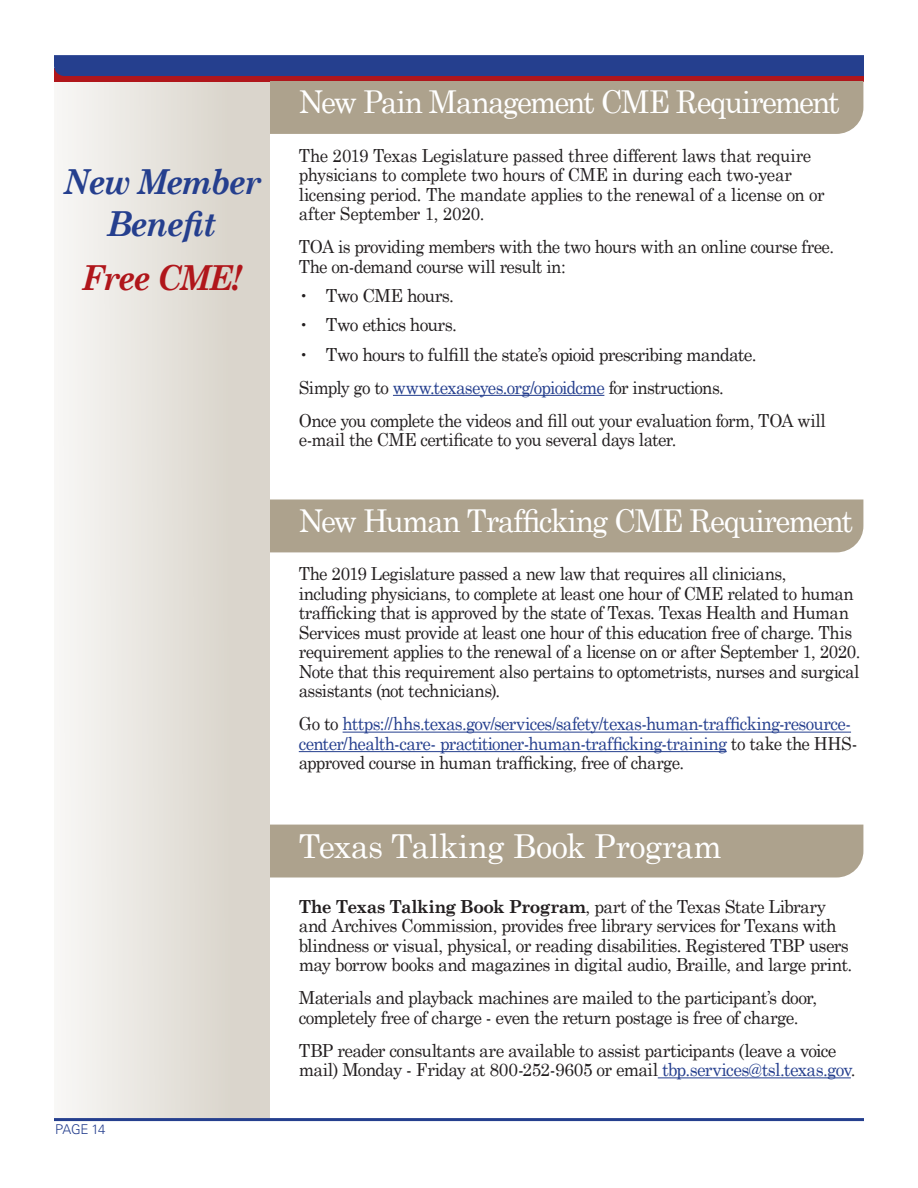
<style>
.page{position:relative;width:918px;height:1188px;background:#fff}
.page>*{position:absolute;margin:0;border:0;box-sizing:border-box;transform-origin:0 0}
.t1{font:italic 700 34.5px/41.4px "Century Schoolbook";letter-spacing:-.04em;color:#253f8e;text-align:center;scale:.93 1}
.t2{font:italic 700 34.5px "Century Schoolbook";letter-spacing:-.04em;color:#b0161b;scale:.93 1}
.t3{font:33px "Century Schoolbook";letter-spacing:-.015em;color:#fff}
.t4{font:31.5px "Century Schoolbook";letter-spacing:-.055em;color:#fff;scale:.95 1}
.t5{font:18px/19.5px "Century Schoolbook";letter-spacing:-.035em;color:#231f20;scale:.94 1}
.t6{font:18px/19.5px "Century Schoolbook";letter-spacing:-.035em;color:#231f20;scale:.96 1}
.t7{font:18px/19.5px "Century Schoolbook";letter-spacing:-.035em;color:#253f8e;scale:.94 1}
.t8{font:18px "Century Schoolbook";letter-spacing:-.035em;color:#231f20}
.t9{font:300 13.5px "Univers";letter-spacing:-.04em;color:#253f8e}
.s1{font-size:16.5px}
.s2{color:#231f20}
.s3{font-weight:700}
.s4{color:#253f8e}
</style>
<div class="page">
<div style="left:54px;top:62px;width:216px;height:1058px;background:linear-gradient(to right,#f7f6f4,#d6d0c6)"></div>
<hr style="left:54px;top:1118px;width:810px;height:3px;background:#253f8e">
<div style="left:270px;top:825px;width:593px;height:53px;background:#ada28d"></div>
<div style="left:270px;top:500px;width:593px;height:52px;background:#ada28d"></div>
<svg style="left:54px;top:55px;width:810px;height:79px;background:#948a94"></svg>
<hr style="left:658px;top:1077px;width:193px;height:1px;background:#253f8e">
<hr style="left:343px;top:732px;width:508px;height:1px;background:#253f8e">
<hr style="left:299px;top:751px;width:428px;height:1px;background:#253f8e">
<hr style="left:393px;top:395px;width:211px;height:1px;background:#253f8e">
<p class="t1" style="left:63px;top:160px;width:215px">New Member<br>Benefit</p>
<p class="t2" style="left:82px;top:256px;width:174px">Free CME!</p>
<p class="t9" style="left:55px;top:1121px;width:52px">PAGE 14</p>
<p class="t4" style="left:299px;top:82px;width:571px">New Pain Management CME Requirement</p>
<p class="t5" style="left:299px;top:145px;width:561px">The 2019 Texas Legislature passed three different laws that require physicians to complete two hours of CME in during each two-year licensing period. The mandate applies to the renewal of a license on or after September 1, 2020.</p>
<p class="t5" style="left:299px;top:237px;width:571px">TOA is providing members with the two hours with an online course free.<br>The on-demand course will result in:</p>
<p class="t8" style="left:299px;top:284px;width:157px"><span class="s1">•</span> Two CME hours.</p>
<p class="t8" style="left:299px;top:314px;width:160px"><span class="s1">•</span> Two ethics hours.</p>
<p class="t8" style="left:299px;top:343px;width:459px"><span class="s1">•</span> Two hours to fulfill the state’s opioid prescribing mandate.</p>
<p class="t7" style="left:299px;top:377px;width:454px"><span class="s2">Simply go to</span> www.texaseyes.org/opioidcme <span class="s2">for instructions.</span></p>
<p class="t5" style="left:299px;top:410px;width:562px">Once you complete the videos and fill out your evaluation form, TOA will e-mail the CME certificate to you several days later.</p>
<p class="t4" style="left:299px;top:501px;width:585px">New Human Trafficking CME Requirement</p>
<p class="t5" style="left:299px;top:564px;width:599px">The 2019 Legislature passed a new law that requires all clinicians,<br>including physicians, to complete at least one hour of CME related to human trafficking that is approved by the state of Texas. Texas Health and Human Services must provide at least one hour of this education free of charge. This requirement applies to the renewal of a license on or after September 1, 2020.<br>Note that this requirement also pertains to optometrists, nurses and surgical assistants (not technicians).</p>
<p class="t7" style="left:299px;top:714px;width:596px"><span class="s2">Go to</span> https://hhs.texas.gov/services/safety/texas-human-trafficking-resource&shy;center/health-care- practitioner-human-trafficking-training <span class="s2">to take the HHS&shy;approved course in human trafficking, free of charge.</span></p>
<p class="t3" style="left:299px;top:826px;width:425px">Texas Talking Book Program</p>
<p class="t6" style="left:299px;top:896px;width:578px"><span class="s3">The Texas Talking Book Program</span>, part of the Texas State Library and Archives Commission, provides free library services for Texans with blindness or visual, physical, or reading disabilities. Registered TBP users may borrow books and magazines in digital audio, Braille, and large print.</p>
<p class="t6" style="left:299px;top:987px;width:542px">Materials and playback machines are mailed to the participant’s door, completely free of charge - even the return postage is free of charge.</p>
<p class="t6" style="left:299px;top:1040px;width:582px">TBP reader consultants are available to assist participants (leave a voice mail) Monday - Friday at 800-252-9605 or email <span class="s4">tbp.services@tsl.texas.gov</span>.</p>
</div>
